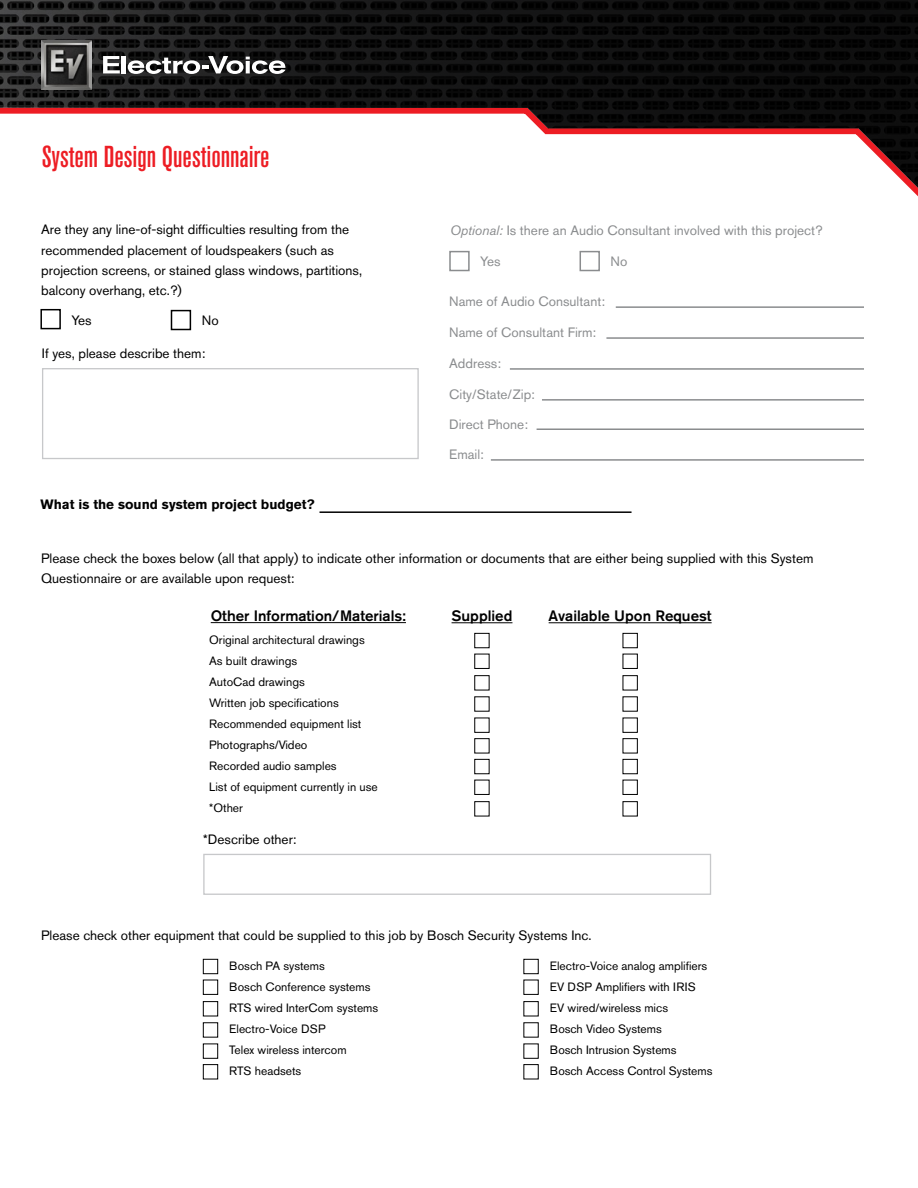
<style>
.page{position:relative;width:918px;height:1188px;background:#fff}
.page>*{position:absolute;margin:0;border:0;box-sizing:border-box;transform-origin:0 0}
.Paragraph_Style_1{font:500 condensed 30px "Akzidenz Grotesk Pro";color:#ed1d24}
.t1{font:500 15px "Akzidenz Grotesk Pro";color:#000}
.t2{font:13.5px/20.4px "Akzidenz Grotesk Pro";color:#000}
.t3{font:13.5px "Akzidenz Grotesk Pro";color:#8a8c8e}
.t4{font:700 13.5px "Akzidenz Grotesk Pro";color:#000}
.t5{font:12px "Akzidenz Grotesk Pro";color:#000}
.s1{font-style:italic}
</style>
<div class="page">
<svg style="left:0;top:0;width:918px;height:197px"></svg>
<div style="left:449px;top:251px;width:21px;height:20px;border:2px solid #8a8c8e"></div>
<div style="left:580px;top:251px;width:20px;height:20px;border:2px solid #8a8c8e"></div>
<div style="left:171px;top:310px;width:20px;height:20px;border:2px solid #000"></div>
<hr style="left:616px;top:306px;width:248px;height:2px;background:#8a8c8e">
<hr style="left:542px;top:399px;width:322px;height:2px;background:#8a8c8e">
<hr style="left:606px;top:337px;width:258px;height:2px;background:#8a8c8e">
<hr style="left:510px;top:368px;width:354px;height:2px;background:#8a8c8e">
<hr style="left:537px;top:428px;width:327px;height:2px;background:#8a8c8e">
<hr style="left:491px;top:459px;width:373px;height:2px;background:#8a8c8e">
<hr style="left:211px;top:622px;width:195px;height:1px;background:#000">
<div style="left:42px;top:368px;width:377px;height:91px;border:1px solid #c7c8ca"></div>
<div style="left:203px;top:854px;width:508px;height:41px;border:1px solid #c7c8ca"></div>
<hr style="left:320px;top:511px;width:312px;height:2px;background:#000">
<div style="left:474px;top:633px;width:16px;height:15px;border:1px solid #000"></div>
<div style="left:203px;top:959px;width:15px;height:15px;border:1px solid #000"></div>
<div style="left:523px;top:959px;width:16px;height:15px;border:1px solid #000"></div>
<div style="left:623px;top:633px;width:15px;height:15px;border:1px solid #000"></div>
<div style="left:474px;top:654px;width:16px;height:15px;border:1px solid #000"></div>
<div style="left:203px;top:980px;width:15px;height:15px;border:1px solid #000"></div>
<div style="left:523px;top:980px;width:16px;height:15px;border:1px solid #000"></div>
<div style="left:623px;top:654px;width:15px;height:15px;border:1px solid #000"></div>
<div style="left:203px;top:1001px;width:15px;height:15px;border:1px solid #000"></div>
<div style="left:523px;top:1001px;width:16px;height:15px;border:1px solid #000"></div>
<div style="left:623px;top:675px;width:15px;height:15px;border:1px solid #000"></div>
<div style="left:203px;top:1022px;width:15px;height:16px;border:1px solid #000"></div>
<div style="left:203px;top:1044px;width:15px;height:15px;border:1px solid #000"></div>
<div style="left:623px;top:718px;width:15px;height:15px;border:1px solid #000"></div>
<div style="left:203px;top:1064px;width:15px;height:15px;border:1px solid #000"></div>
<div style="left:523px;top:1064px;width:16px;height:15px;border:1px solid #000"></div>
<div style="left:623px;top:738px;width:15px;height:15px;border:1px solid #000"></div>
<div style="left:474px;top:759px;width:16px;height:15px;border:1px solid #000"></div>
<div style="left:623px;top:759px;width:15px;height:15px;border:1px solid #000"></div>
<div style="left:623px;top:801px;width:15px;height:15px;border:1px solid #000"></div>
<div style="left:474px;top:780px;width:16px;height:15px;border:1px solid #000"></div>
<div style="left:623px;top:780px;width:15px;height:15px;border:1px solid #000"></div>
<hr style="left:452px;top:622px;width:60px;height:1px;background:#000">
<hr style="left:549px;top:622px;width:163px;height:1px;background:#000">
<div style="left:40px;top:309px;width:21px;height:20px;border:2px solid #000"></div>
<p class="Paragraph_Style_1" style="left:42px;top:137px;width:229px">System Design Questionnaire</p>
<p class="t2" style="left:41px;top:219px;width:309px">Are they any line-of-sight difficulties resulting from the</p>
<p class="t3" style="left:450px;top:221px;width:374px"><span class="s1">Optional:</span> Is there an Audio Consultant involved with this project?</p>
<p class="t2" style="left:41px;top:240px;width:322px">recommended placement of loudspeakers (such as projection screens, or stained glass windows, partitions, balcony overhang, etc.?)</p>
<p class="t3" style="left:480px;top:253px;width:22px">Yes</p>
<p class="t3" style="left:611px;top:253px;width:18px">No</p>
<p class="t3" style="left:449px;top:293px;width:157px">Name of Audio Consultant:</p>
<p class="t2" style="left:72px;top:310px;width:22px">Yes</p>
<p class="t2" style="left:202px;top:310px;width:18px">No</p>
<p class="t2" style="left:42px;top:343px;width:165px">If yes, please describe them:</p>
<p class="t4" style="left:40px;top:496px;width:276px">What is the sound system project budget?</p>
<p class="t3" style="left:449px;top:324px;width:149px">Name of Consultant Firm:</p>
<p class="t3" style="left:449px;top:355px;width:53px">Address:</p>
<p class="t3" style="left:449px;top:386px;width:87px">City/State/Zip:</p>
<p class="t3" style="left:449px;top:415px;width:80px">Direct Phone:</p>
<p class="t3" style="left:449px;top:446px;width:36px">Email:</p>
<p class="t2" style="left:41px;top:548px;width:774px">Please check the boxes below (all that apply) to indicate other information or documents that are either being supplied with this System</p>
<p class="t2" style="left:41px;top:568px;width:255px">Questionnaire or are available upon request:</p>
<p class="t1" style="left:211px;top:606px;width:197px">Other Information/Materials:</p>
<p class="t5" style="left:209px;top:632px;width:157px">Original architectural drawings</p>
<p class="t5" style="left:209px;top:653px;width:89px">As built drawings</p>
<p class="t5" style="left:209px;top:674px;width:97px">AutoCad drawings</p>
<p class="t5" style="left:209px;top:695px;width:131px">Written job specifications</p>
<p class="t5" style="left:209px;top:716px;width:154px">Recommended equipment list</p>
<p class="t5" style="left:209px;top:737px;width:100px">Photographs/Video</p>
<p class="t5" style="left:209px;top:758px;width:129px">Recorded audio samples</p>
<p class="t5" style="left:209px;top:779px;width:170px">List of equipment currently in use</p>
<p class="t5" style="left:209px;top:800px;width:35px">*Other</p>
<p class="t2" style="left:203px;top:829px;width:95px">*Describe other:</p>
<p class="t1" style="left:452px;top:606px;width:62px">Supplied</p>
<p class="t1" style="left:549px;top:606px;width:164px">Available Upon Request</p>
<p class="t2" style="left:41px;top:925px;width:552px">Please check other equipment that could be supplied to this job by Bosch Security Systems Inc.</p>
<p class="t5" style="left:229px;top:958px;width:97px">Bosch PA systems</p>
<p class="t5" style="left:229px;top:979px;width:143px">Bosch Conference systems</p>
<p class="t5" style="left:229px;top:1000px;width:150px">RTS wired InterCom systems</p>
<p class="t5" style="left:229px;top:1021px;width:98px">Electro-Voice DSP</p>
<p class="t5" style="left:229px;top:1042px;width:119px">Telex wireless intercom</p>
<p class="t5" style="left:229px;top:1063px;width:74px">RTS headsets</p>
<p class="t5" style="left:550px;top:958px;width:159px">Electro-Voice analog amplifiers</p>
<p class="t5" style="left:550px;top:979px;width:148px">EV DSP Amplifiers with IRIS</p>
<p class="t5" style="left:550px;top:1000px;width:120px">EV wired/wireless mics</p>
<p class="t5" style="left:550px;top:1021px;width:114px">Bosch Video Systems</p>
<p class="t5" style="left:550px;top:1042px;width:128px">Bosch Intrusion Systems</p>
<p class="t5" style="left:550px;top:1063px;width:164px">Bosch Access Control Systems</p>
</div>
